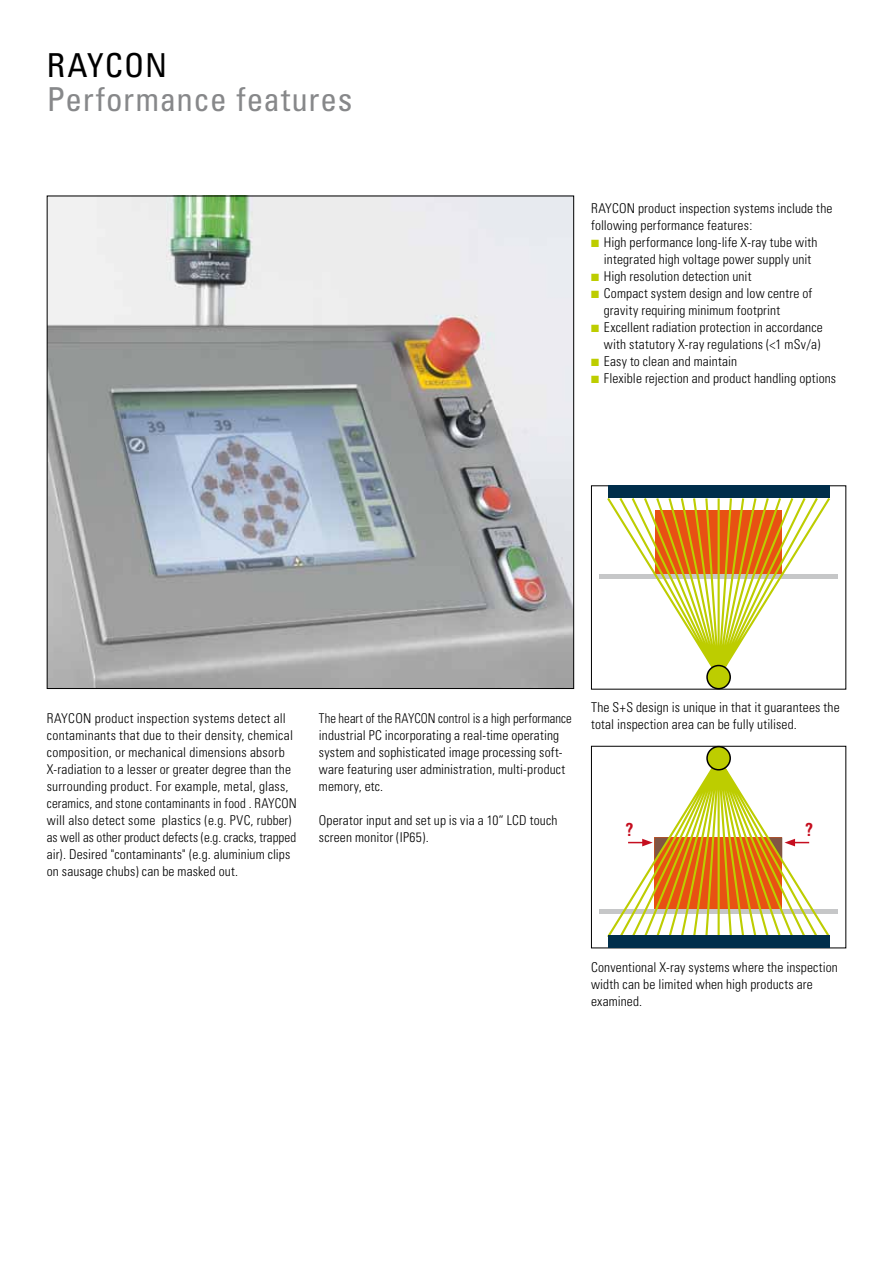
<style>
.page{position:relative;width:893px;height:1263px;background:#fff}
.page>*{position:absolute;margin:0;border:0;box-sizing:border-box;transform-origin:0 0}
.t1{font:condensed 33px "Univers";letter-spacing:.02em;color:#87888a}
.t2{font:condensed 33px "Univers";letter-spacing:.03em;color:#000}
.t3{font:700 condensed 18px "Univers";color:#c50e1f}
.t4{font:300 condensed 13.5px/17px "Univers";letter-spacing:.01em;color:#000}
.t5{font:300 condensed 13.5px/17px "Univers";letter-spacing:.01em;color:#000;scale:.94 1}
.s1{color:#bdcd00}
</style>
<div class="page">
<img style="left:49px;top:198px;width:523px;height:489px">
<div style="left:591px;top:485px;width:255px;height:204px;border:1px solid #000"></div>
<hr style="left:600px;top:574px;width:238px;height:4px;background:#c6c7c8">
<svg style="left:605px;top:495px;width:227px;height:179px"></svg>
<div style="left:608px;top:485px;width:221px;height:13px;background:#002e4b"></div>
<div style="left:707px;top:665px;width:23px;height:24px;background:#bdcd00;border-radius:50%"></div>
<div style="left:706px;top:665px;width:25px;height:24px;border:2px solid #000;border-radius:50%"></div>
<div style="left:591px;top:746px;width:255px;height:202px;border:1px solid #000"></div>
<hr style="left:600px;top:909px;width:238px;height:4px;background:#c6c7c8">
<div style="left:707px;top:747px;width:23px;height:23px;background:#bdcd00;border-radius:50%"></div>
<div style="left:706px;top:746px;width:25px;height:24px;border:2px solid #000;border-radius:50%"></div>
<div style="left:608px;top:935px;width:221px;height:13px;background:#002e4b"></div>
<svg style="left:605px;top:755px;width:227px;height:185px"></svg>
<h1 class="t2" style="left:47px;top:44px;width:122px">RAYCON</h1>
<h1 class="t1" style="left:47px;top:78px;width:307px">Performance features</h1>
<p class="t4" style="left:591px;top:199px;width:243px">RAYCON product inspection systems include the following performance features:</p>
<p class="t4" style="left:591px;top:233px;width:228px;text-align:center"><span class="s1">■</span> High performance long-life X-ray tube with integrated high voltage power supply unit</p>
<p class="t4" style="left:591px;top:267px;width:162px"><span class="s1">■</span> High resolution detection unit</p>
<p class="t4" style="left:604px;top:284px;width:210px;text-indent:-13px"><span class="s1">■</span> Compact system design and low centre of gravity requiring minimum footprint</p>
<p class="t4" style="left:591px;top:318px;width:233px;text-align:right"><span class="s1">■</span> Excellent radiation protection in accordance with statutory X-ray regulations (&lt;1 mSv/a)</p>
<p class="t4" style="left:591px;top:352px;width:148px"><span class="s1">■</span> Easy to clean and maintain</p>
<p class="t4" style="left:591px;top:369px;width:247px"><span class="s1">■</span> Flexible rejection and product handling options</p>
<p class="t4" style="left:47px;top:710px;width:252px">RAYCON product inspection systems detect all contaminants that due to their density, chemical composition, or mechanical dimensions absorb X-radiation to a lesser or greater degree than the surrounding product. For example, metal, glass, ceramics, and stone contaminants in food . RAYCON will also detect some plastics (e.g. PVC, rubber) as well as other product defects (e.g. cracks, trapped air). Desired "contaminants" (e.g. aluminium clips on sausage chubs) can be masked out.</p>
<p class="t5" style="left:319px;top:710px;width:271px">The heart of the RAYCON control is a high performance industrial PC incorporating a real-time operating system and sophisticated image processing soft&shy;ware featuring user administration, multi-product memory, etc.</p>
<p class="t4" style="left:319px;top:812px;width:240px">Operator input and set up is via a 10“ LCD touch screen monitor (IP65).</p>
<p class="t4" style="left:591px;top:699px;width:250px">The S+S design is unique in that it guarantees the total inspection area can be fully utilised.</p>
<h2 class="t3" style="left:625px;top:819px;width:9px">?</h2>
<h2 class="t3" style="left:805px;top:819px;width:9px">?</h2>
<p class="t4" style="left:591px;top:959px;width:248px">Conventional X-ray systems where the inspection width can be limited when high products are examined.</p>
</div>
